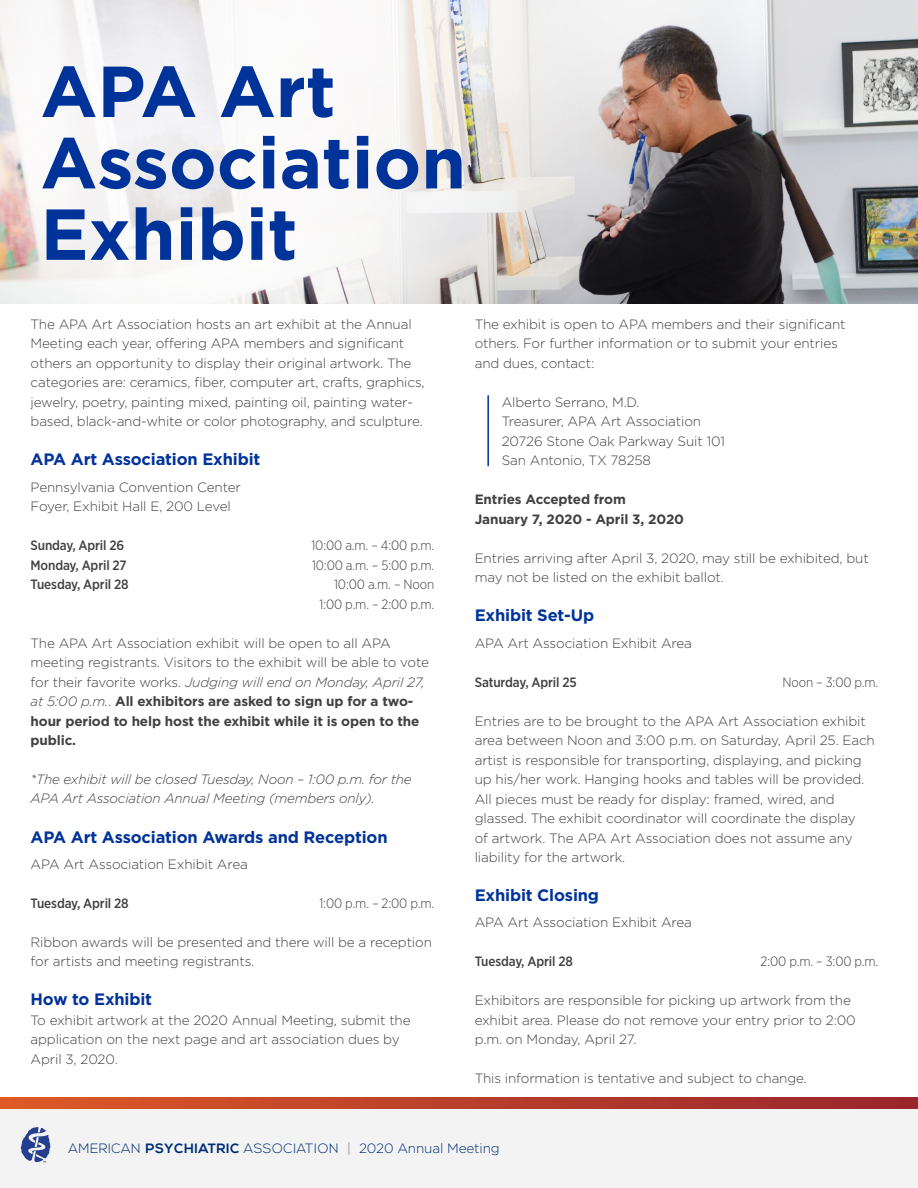
<style>
.page{position:relative;width:918px;height:1188px;background:#fff}
.page>*{position:absolute;margin:0;border:0;box-sizing:border-box;transform-origin:0 0}
.t1{font:700 72px/71.4px "Gotham";color:#039}
.t2{font:700 16.5px "Gotham";letter-spacing:-.01em;color:#039}
.t3{font:300 13.5px/19.5px "Gotham";letter-spacing:-.01em;color:#414042}
.t4{font:300 13.5px/19.5px "Gotham Narrow";letter-spacing:-.01em;color:#414042;text-align:right}
.t5{font:italic 300 13.5px/19.5px "Gotham";letter-spacing:-.015em;color:#414042}
.t6{font:500 13.5px "Gotham Narrow";letter-spacing:-.01em;color:#414042}
.t7{font:300 13.5px "Nexa";letter-spacing:.04em;color:#002d72}
.t8{font:700 13.5px/19.5px "Gotham";letter-spacing:-.01em;color:#414042}
.s1{font-style:italic}
.s2{font-weight:700}
.s3{font-family:"Gotham";font-weight:500;color:#b3b3b3}
.s4{font-family:"Gotham"}
</style>
<div class="page">
<div style="left:0;top:1107px;width:917px;height:81px;background:#f3f3f3"></div>
<svg style="left:0;top:1097px;width:918px;height:11px;background:#ba3f2a"></svg>
<img style="left:0;top:0;width:918px;height:303px">
<hr style="left:487px;top:395px;width:2px;height:71px;background:#039">
<svg style="left:21px;top:1127px;width:29px;height:35px"></svg>
<h1 class="t1" style="left:40px;top:55px;width:427px">APA Art<br>Association<br>Exhibit</h1>
<p class="t3" style="left:31px;top:314px;width:396px">The APA Art Association hosts an art exhibit at the Annual Meeting each year, offering APA members and significant others an opportunity to display their original artwork. The categories are: ceramics, fiber, computer art, crafts, graphics, jewelry, poetry, painting mixed, painting oil, painting water&shy;based, black-and-white or color photography, and sculpture.</p>
<p class="t2" style="left:31px;top:449px;width:231px">APA Art Association Exhibit</p>
<p class="t3" style="left:31px;top:477px;width:212px">Pennsylvania Convention Center<br>Foyer, Exhibit Hall E, 200 Level</p>
<p class="t6" style="left:31px;top:537px;width:95px">Sunday, April 26</p>
<p class="t4" style="left:311px;top:535px;width:124px">10:00 a.m. – 4:00 p.m.</p>
<p class="t6" style="left:31px;top:556px;width:98px">Monday, April 27</p>
<p class="t4" style="left:312px;top:555px;width:124px">10:00 a.m. – 5:00 p.m.</p>
<p class="t6" style="left:31px;top:576px;width:100px">Tuesday, April 28</p>
<p class="t4" style="left:319px;top:574px;width:116px">10:00 a.m. – Noon<br>1:00 p.m. – 2:00 p.m.</p>
<p class="t3" style="left:31px;top:633px;width:400px">The APA Art Association exhibit will be open to all APA meeting registrants. Visitors to the exhibit will be able to vote for their favorite works. <span class="s1">Judging will end on Monday, April 27, at 5:00 p.m.</span>. <span class="s2">All exhibitors are asked to sign up for a two&shy;hour period to help host the exhibit while it is open to the public.</span></p>
<p class="t5" style="left:31px;top:769px;width:383px">*The exhibit will be closed Tuesday, Noon – 1:00 p.m. for the<br>APA Art Association Annual Meeting (members only).</p>
<p class="t2" style="left:31px;top:826px;width:359px">APA Art Association Awards and Reception</p>
<p class="t3" style="left:31px;top:854px;width:219px">APA Art Association Exhibit Area</p>
<p class="t6" style="left:31px;top:895px;width:100px">Tuesday, April 28</p>
<p class="t4" style="left:319px;top:893px;width:116px">1:00 p.m. – 2:00 p.m.</p>
<p class="t3" style="left:31px;top:932px;width:403px">Ribbon awards will be presented and there will be a reception for artists and meeting registrants.</p>
<p class="t2" style="left:31px;top:989px;width:123px">How to Exhibit</p>
<p class="t3" style="left:31px;top:1010px;width:382px">To exhibit artwork at the 2020 Annual Meeting, submit the application on the next page and art association dues by<br>April 3, 2020.</p>
<p class="t3" style="left:475px;top:314px;width:372px">The exhibit is open to APA members and their significant others. For further information or to submit your entries and dues, contact:</p>
<p class="t3" style="left:502px;top:392px;width:225px">Alberto Serrano, M.D.<br>Treasurer, APA Art Association<br>20726 Stone Oak Parkway Suit 101<br>San Antonio, TX 78258</p>
<p class="t8" style="left:475px;top:490px;width:211px">Entries Accepted from<br>January 7, 2020 - April 3, 2020</p>
<p class="t3" style="left:475px;top:548px;width:396px">Entries arriving after April 3, 2020, may still be exhibited, but may not be listed on the exhibit ballot.</p>
<p class="t2" style="left:475px;top:605px;width:121px">Exhibit Set-Up</p>
<p class="t3" style="left:475px;top:633px;width:219px">APA Art Association Exhibit Area</p>
<p class="t6" style="left:475px;top:673px;width:104px">Saturday, April 25</p>
<p class="t4" style="left:783px;top:672px;width:97px">Noon – 3:00 p.m.</p>
<p class="t3" style="left:475px;top:711px;width:402px">Entries are to be brought to the APA Art Association exhibit area between Noon and 3:00 p.m. on Saturday, April 25. Each artist is responsible for transporting, displaying, and picking up his/her work. Hanging hooks and tables will be provided.<br>All pieces must be ready for display: framed, wired, and glassed. The exhibit coordinator will coordinate the display<br>of artwork. The APA Art Association does not assume any liability for the artwork.</p>
<p class="t2" style="left:475px;top:884px;width:126px">Exhibit Closing</p>
<p class="t3" style="left:475px;top:912px;width:219px">APA Art Association Exhibit Area</p>
<p class="t6" style="left:475px;top:953px;width:100px">Tuesday, April 28</p>
<p class="t4" style="left:761px;top:951px;width:119px">2:00 p.m. – 3:00 p.m.</p>
<p class="t3" style="left:475px;top:990px;width:383px">Exhibitors are responsible for picking up artwork from the exhibit area. Please do not remove your entry prior to 2:00 p.m. on Monday, April 27.</p>
<p class="t3" style="left:475px;top:1068px;width:334px">This information is tentative and subject to change.</p>
<p class="t7" style="left:69px;top:1141px;width:433px">AMERICAN <span class="s2">PSYCHIATRIC</span> ASSOCIATION <span class="s3">|</span> <span class="s4">2020 Annual Meeting</span></p>
</div>
